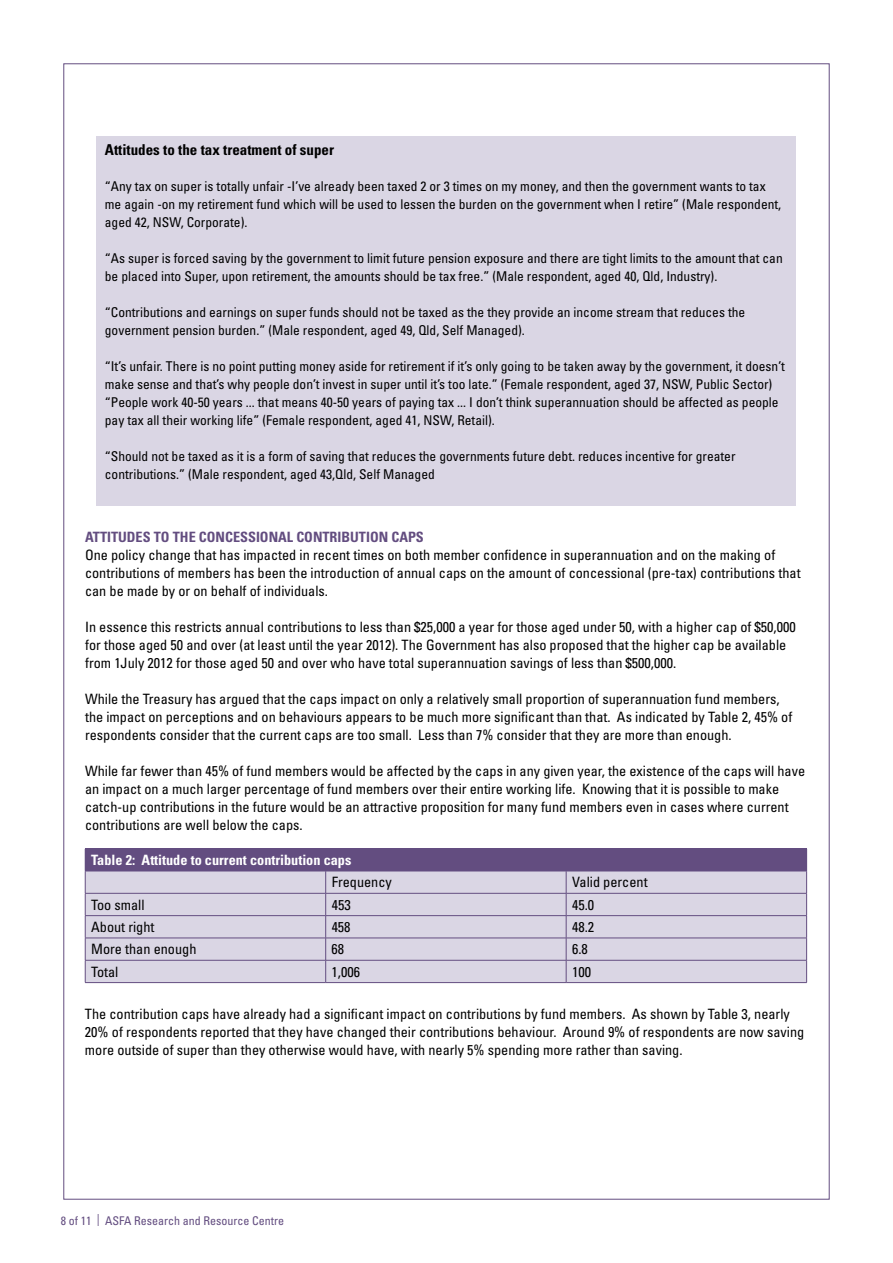
<style>
.page{position:relative;width:893px;height:1263px;background:#fff}
.page>*{position:absolute;margin:0;border:0;box-sizing:border-box;transform-origin:0 0}
.t1{font:700 condensed 15px "Univers LT Std";color:#000}
.t2{font:condensed 14.25px/18px "Univers LT Std";color:#000}
.t3{font:700 condensed 14.25px "Univers LT Std";color:#634d80}
.t4{font:700 condensed 14.25px "Univers LT Std";color:#fff}
.t5{font:condensed 13.5px/18px "Univers LT Std";color:#000}
.t6{font:condensed 12px "Univers LT Std";color:#634d80}
</style>
<div class="page">
<div style="left:85px;top:849px;width:722px;height:22px;background:#634d80"></div>
<div style="left:86px;top:872px;width:720px;height:110px;background:#dad6e4"></div>
<div style="left:86px;top:894px;width:720px;height:66px;background:#dad6e4"></div>
<hr style="left:85px;top:848px;width:241px;height:1px;background:#634d80">
<hr style="left:326px;top:848px;width:240px;height:1px;background:#634d80">
<hr style="left:566px;top:848px;width:241px;height:1px;background:#634d80">
<hr style="left:85px;top:871px;width:241px;height:1px;background:#634d80">
<hr style="left:326px;top:871px;width:240px;height:1px;background:#634d80">
<hr style="left:566px;top:871px;width:241px;height:1px;background:#634d80">
<hr style="left:85px;top:893px;width:241px;height:1px;background:#634d80">
<hr style="left:326px;top:893px;width:240px;height:1px;background:#634d80">
<hr style="left:566px;top:893px;width:241px;height:1px;background:#634d80">
<hr style="left:85px;top:915px;width:241px;height:1px;background:#634d80">
<hr style="left:326px;top:915px;width:240px;height:1px;background:#634d80">
<hr style="left:566px;top:915px;width:241px;height:1px;background:#634d80">
<hr style="left:85px;top:938px;width:241px;height:1px;background:#634d80">
<hr style="left:326px;top:938px;width:240px;height:1px;background:#634d80">
<hr style="left:566px;top:938px;width:241px;height:1px;background:#634d80">
<hr style="left:85px;top:960px;width:241px;height:1px;background:#634d80">
<svg style="left:85px;top:871px;width:1px;height:111px"></svg>
<hr style="left:326px;top:960px;width:240px;height:1px;background:#634d80">
<svg style="left:325px;top:871px;width:1px;height:111px"></svg>
<hr style="left:566px;top:960px;width:241px;height:1px;background:#634d80">
<svg style="left:566px;top:871px;width:1px;height:111px"></svg>
<svg style="left:806px;top:871px;width:1px;height:111px"></svg>
<hr style="left:85px;top:982px;width:241px;height:1px;background:#634d80">
<hr style="left:326px;top:982px;width:240px;height:1px;background:#634d80">
<hr style="left:566px;top:982px;width:241px;height:1px;background:#634d80">
<div style="left:96px;top:136px;width:700px;height:370px;background:#dad6e4"></div>
<p class="t1" style="left:105px;top:141px;width:231px">Attitudes to the tax treatment of super</p>
<p class="t5" style="left:105px;top:177px;width:678px">“Any tax on super is totally unfair -I’ve already been taxed 2 or 3 times on my money, and then the government wants to tax me again -on my retirement fund which will be used to lessen the burden on the government when I retire” (Male respondent, aged 42, NSW, Corporate).</p>
<p class="t5" style="left:105px;top:249px;width:679px">“As super is forced saving by the government to limit future pension exposure and there are tight limits to the amount that can be placed into Super, upon retirement, the amounts should be tax free.” (Male respondent, aged 40, Qld, Industry).</p>
<p class="t5" style="left:105px;top:303px;width:642px">“Contributions and earnings on super funds should not be taxed as the they provide an income stream that reduces the government pension burden.” (Male respondent, aged 49, Qld, Self Managed).</p>
<p class="t5" style="left:105px;top:357px;width:681px">“It’s unfair. There is no point putting money aside for retirement if it’s only going to be taken away by the government, it doesn’t make sense and that’s why people don’t invest in super until it’s too late.” (Female respondent, aged 37, NSW, Public Sector) “People work 40-50 years ... that means 40-50 years of paying tax ... I don’t think superannuation should be affected as people pay tax all their working life” (Female respondent, aged 41, NSW, Retail).</p>
<p class="t5" style="left:105px;top:447px;width:632px">“Should not be taxed as it is a form of saving that reduces the governments future debt. reduces incentive for greater contributions.” (Male respondent, aged 43,Qld, Self Managed</p>
<p class="t3" style="left:85px;top:529px;width:340px">ATTITUDES TO THE CONCESSIONAL CONTRIBUTION CAPS</p>
<p class="t2" style="left:85px;top:546px;width:717px">One policy change that has impacted in recent times on both member confidence in superannuation and on the making of contributions of members has been the introduction of annual caps on the amount of concessional (pre-tax) contributions that can be made by or on behalf of individuals.</p>
<p class="t2" style="left:85px;top:618px;width:712px">In essence this restricts annual contributions to less than $25,000 a year for those aged under 50, with a higher cap of $50,000 for those aged 50 and over (at least until the year 2012). The Government has also proposed that the higher cap be available from 1July 2012 for those aged 50 and over who have total superannuation savings of less than $500,000.</p>
<p class="t2" style="left:85px;top:690px;width:709px">While the Treasury has argued that the caps impact on only a relatively small proportion of superannuation fund members, the impact on perceptions and on behaviours appears to be much more significant than that. As indicated by Table 2, 45% of respondents consider that the current caps are too small. Less than 7% consider that they are more than enough.</p>
<p class="t2" style="left:85px;top:762px;width:722px">While far fewer than 45% of fund members would be affected by the caps in any given year, the existence of the caps will have an impact on a much larger percentage of fund members over their entire working life. Knowing that it is possible to make catch-up contributions in the future would be an attractive proposition for many fund members even in cases where current contributions are well below the caps.</p>
<p class="t4" style="left:91px;top:851px;width:262px">Table 2: Attitude to current contribution caps</p>
<p class="t2" style="left:332px;top:873px;width:62px">Frequency</p>
<p class="t2" style="left:572px;top:873px;width:77px">Valid percent</p>
<p class="t2" style="left:91px;top:895px;width:55px">Too small</p>
<p class="t2" style="left:332px;top:895px;width:20px">453</p>
<p class="t2" style="left:572px;top:895px;width:24px">45.0</p>
<p class="t2" style="left:91px;top:918px;width:65px">About right</p>
<p class="t2" style="left:332px;top:918px;width:20px">458</p>
<p class="t2" style="left:572px;top:918px;width:24px">48.2</p>
<p class="t2" style="left:91px;top:940px;width:107px">More than enough</p>
<p class="t2" style="left:332px;top:940px;width:14px">68</p>
<p class="t2" style="left:572px;top:940px;width:17px">6.8</p>
<p class="t2" style="left:91px;top:962px;width:29px">Total</p>
<p class="t2" style="left:332px;top:962px;width:30px">1,006</p>
<p class="t2" style="left:572px;top:962px;width:20px">100</p>
<p class="t2" style="left:85px;top:1004px;width:721px">The contribution caps have already had a significant impact on contributions by fund members. As shown by Table 3, nearly<br>20% of respondents reported that they have changed their contributions behaviour. Around 9% of respondents are now saving more outside of super than they otherwise would have, with nearly 5% spending more rather than saving.</p>
<p class="t6" style="left:61px;top:1213px;width:225px">8 of 11 | ASFA Research and Resource Centre</p>
</div>
